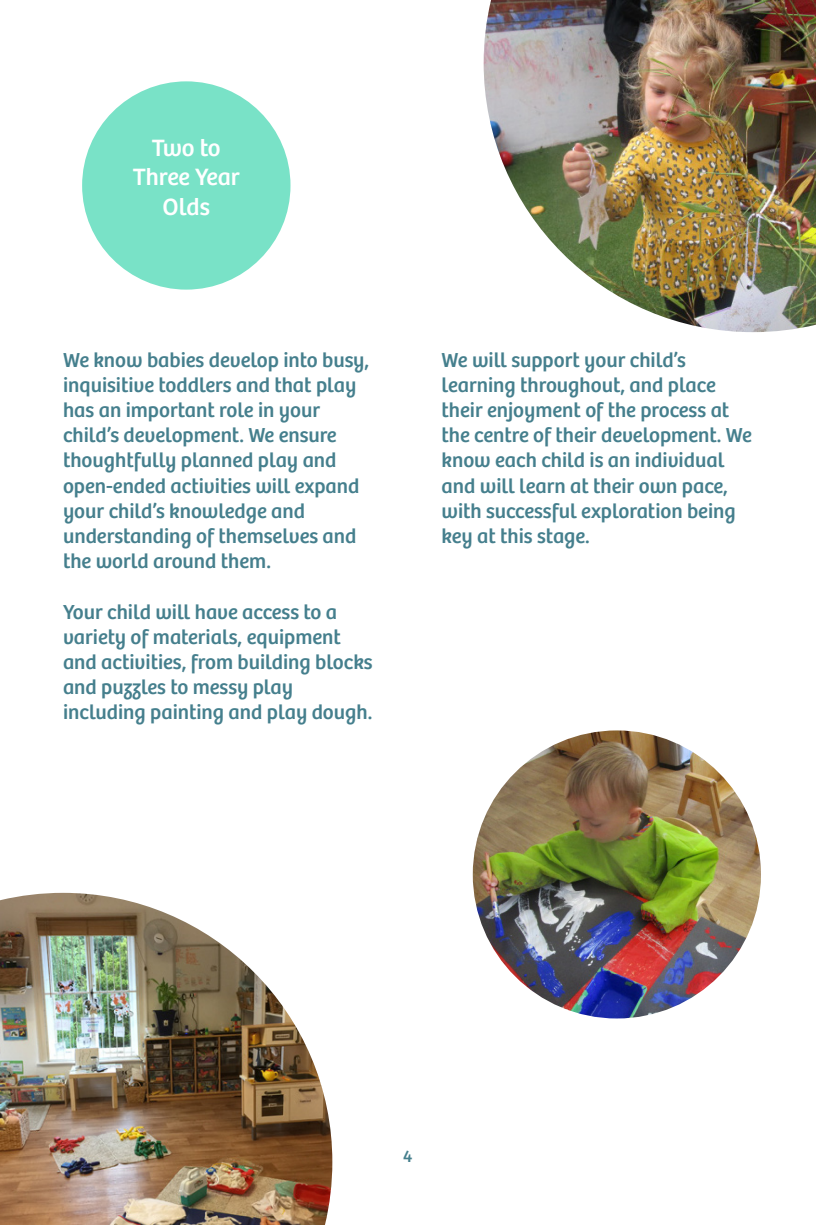
<style>
.page{position:relative;width:816px;height:1225px;background:#fff}
.page>*{position:absolute;margin:0;border:0;box-sizing:border-box;transform-origin:0 0}
.t1{font:24.5px/29.4px "Bree";color:#fff;text-align:center}
.t2{font:21px/25.2px "Bree";color:#457f8d}
.t3{font:17.5px "Bree";color:#457f8d}
</style>
<div class="page">
<img style="left:483px;top:0;width:333px;height:332px">
<div style="left:82px;top:81px;width:208px;height:209px;background:#79e2c7;border-radius:50%"></div>
<img style="left:0;top:893px;width:332px;height:332px">
<img style="left:472px;top:730px;width:289px;height:288px;border-radius:144px">
<p class="t1" style="left:133px;top:133px;width:109px">Two to<br>Three Year<br>Olds</p>
<p class="t2" style="left:63px;top:347px;width:308px">We know babies develop into busy, inquisitive toddlers and that play has an important role in your child’s development. We ensure thoughtfully planned play and open-ended activities will expand your child’s knowledge and</p>
<p class="t2" style="left:63px;top:524px;width:295px">understanding of themselves and the world around them.</p>
<p class="t2" style="left:63px;top:599px;width:275px">Your child will have access to a</p>
<p class="t2" style="left:63px;top:624px;width:311px">variety of materials, equipment and activities, from building blocks and puzzles to messy play</p>
<p class="t2" style="left:63px;top:700px;width:311px">including painting and play dough.</p>
<p class="t2" style="left:441px;top:347px;width:246px">We will support your child’s</p>
<p class="t2" style="left:441px;top:372px;width:311px">learning throughout, and place their enjoyment of the process at the centre of their development. We know each child is an individual and will learn at their own pace, with successful exploration being key at this stage.</p>
<p class="t3" style="left:403px;top:1146px;width:11px">4</p>
</div>
